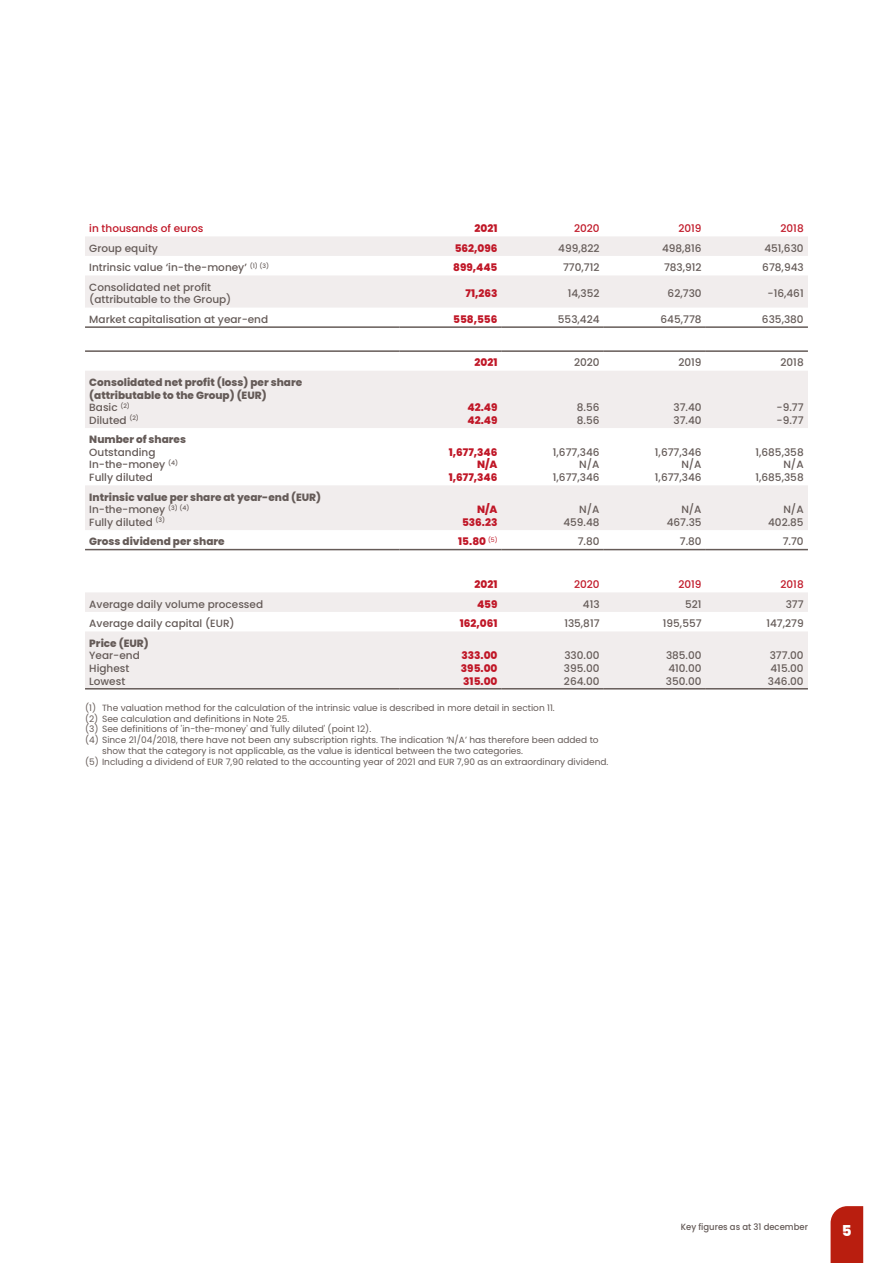
<style>
.page{position:relative;width:893px;height:1263px;background:#fff}
.page>*{position:absolute;margin:0;border:0;box-sizing:border-box;transform-origin:0 0}
.t1{font:800 15px "Poppins";color:#fff}
.t2{font:500 10.5px/12.6px "Poppins";color:#655b58}
.t3{font:800 10.5px/12.6px "Poppins";color:#655b58}
.t4{font:800 10.5px/12.6px "Poppins";color:#c01727;text-align:right}
.t5{font:500 10.5px "Poppins";color:#c01727}
.t6{font:9px "Poppins";color:#655b58}
.t7{font:500 9px "Poppins";color:#655b58;scale:.94 1}
.s1{font-weight:500}
</style>
<div class="page">
<div style="left:831px;top:1206px;width:32px;height:57px;background:#b91e0f"></div>
<svg style="left:85px;top:236px;width:723px;height:72px;fill:#f1eded"></svg>
<hr style="left:85px;top:326px;width:315px;height:2px;background:#655b58">
<hr style="left:400px;top:326px;width:102px;height:2px;background:#655b58">
<hr style="left:502px;top:326px;width:102px;height:2px;background:#655b58">
<hr style="left:604px;top:326px;width:102px;height:2px;background:#655b58">
<hr style="left:706px;top:326px;width:102px;height:2px;background:#655b58">
<svg style="left:85px;top:371px;width:723px;height:159px;fill:#f1eded"></svg>
<hr style="left:85px;top:350px;width:315px;height:2px;background:#655b58">
<hr style="left:400px;top:350px;width:102px;height:2px;background:#655b58">
<hr style="left:502px;top:350px;width:102px;height:2px;background:#655b58">
<hr style="left:604px;top:350px;width:102px;height:2px;background:#655b58">
<hr style="left:706px;top:350px;width:102px;height:2px;background:#655b58">
<hr style="left:85px;top:549px;width:315px;height:1px;background:#655b58">
<hr style="left:400px;top:549px;width:102px;height:1px;background:#655b58">
<hr style="left:502px;top:549px;width:102px;height:1px;background:#655b58">
<hr style="left:604px;top:549px;width:102px;height:1px;background:#655b58">
<hr style="left:706px;top:549px;width:102px;height:1px;background:#655b58">
<svg style="left:85px;top:592px;width:723px;height:96px;fill:#f1eded"></svg>
<hr style="left:85px;top:688px;width:315px;height:1px;background:#655b58">
<hr style="left:400px;top:688px;width:102px;height:1px;background:#655b58">
<hr style="left:502px;top:688px;width:102px;height:1px;background:#655b58">
<hr style="left:604px;top:688px;width:102px;height:1px;background:#655b58">
<hr style="left:706px;top:688px;width:102px;height:1px;background:#655b58">
<p class="t5" style="left:89px;top:222px;width:116px">in thousands of euros</p>
<p class="t4" style="left:475px;top:222px;width:24px">2021</p>
<p class="t5" style="left:574px;top:222px;width:27px">2020</p>
<p class="t5" style="left:678px;top:222px;width:25px">2019</p>
<p class="t5" style="left:780px;top:222px;width:25px">2018</p>
<p class="t2" style="left:89px;top:242px;width:70px">Group equity</p>
<p class="t4" style="left:455px;top:242px;width:44px">562,096</p>
<p class="t2" style="left:558px;top:242px;width:43px">499,822</p>
<p class="t2" style="left:662px;top:242px;width:41px">498,816</p>
<p class="t2" style="left:764px;top:242px;width:41px">451,630</p>
<p class="t2" style="left:89px;top:261px;width:181px">Intrinsic value ‘in-the-money’ <sup>(1)</sup> <sup>(3)</sup></p>
<p class="t4" style="left:453px;top:261px;width:46px">899,445</p>
<p class="t2" style="left:563px;top:261px;width:38px">770,712</p>
<p class="t2" style="left:664px;top:261px;width:39px">783,912</p>
<p class="t2" style="left:762px;top:261px;width:43px">678,943</p>
<p class="t2" style="left:89px;top:281px;width:144px">Consolidated net profit (attributable to the Group)</p>
<p class="t4" style="left:466px;top:287px;width:33px">71,263</p>
<p class="t2" style="left:568px;top:287px;width:33px">14,352</p>
<p class="t2" style="left:668px;top:287px;width:36px">62,730</p>
<p class="t2" style="left:767px;top:287px;width:38px">-16,461</p>
<p class="t2" style="left:89px;top:313px;width:180px">Market capitalisation at year-end</p>
<p class="t4" style="left:453px;top:313px;width:46px">558,556</p>
<p class="t2" style="left:558px;top:313px;width:43px">553,424</p>
<p class="t2" style="left:661px;top:313px;width:43px">645,778</p>
<p class="t2" style="left:762px;top:313px;width:43px">635,380</p>
<p class="t4" style="left:475px;top:356px;width:24px">2021</p>
<p class="t2" style="left:574px;top:356px;width:27px">2020</p>
<p class="t2" style="left:678px;top:356px;width:25px">2019</p>
<p class="t2" style="left:780px;top:356px;width:25px">2018</p>
<p class="t3" style="left:89px;top:376px;width:214px">Consolidated net profit (loss) per share (attributable to the Group) (EUR)<br><span class="s1">Basic</span> <sup>(2)<br></sup><span class="s1">Diluted</span> <sup>(2)</sup></p>
<p class="t4" style="left:467px;top:401px;width:32px;text-align:left">42.49<br>42.49</p>
<p class="t2" style="left:577px;top:401px;width:24px">8.56<br>8.56</p>
<p class="t2" style="left:673px;top:401px;width:30px">37.40<br>37.40</p>
<p class="t2" style="left:777px;top:401px;width:29px">-9.77 -9.77</p>
<p class="t3" style="left:89px;top:433px;width:98px">Number of shares</p>
<p class="t2" style="left:89px;top:446px;width:90px">Outstanding<br>In-the-money <sup>(4)<br></sup>Fully diluted</p>
<p class="t4" style="left:449px;top:446px;width:50px">1,677,346<br>N/A<br>1,677,346</p>
<p class="t2" style="left:553px;top:446px;width:48px;text-align:right">1,677,346<br>N/A<br>1,677,346</p>
<p class="t2" style="left:655px;top:446px;width:48px;text-align:right">1,677,346<br>N/A<br>1,677,346</p>
<p class="t2" style="left:755px;top:446px;width:50px;text-align:right">1,685,358<br>N/A<br>1,685,358</p>
<p class="t3" style="left:89px;top:491px;width:233px">Intrinsic value per share at year-end (EUR)<br><span class="s1">In-the-money</span> <sup>(3)</sup> <sup>(4)<br></sup><span class="s1">Fully diluted</span> <sup>(3)</sup></p>
<p class="t4" style="left:462px;top:503px;width:37px">N/A<br>536.23</p>
<p class="t2" style="left:563px;top:503px;width:38px;text-align:right">N/A<br>459.48</p>
<p class="t2" style="left:667px;top:503px;width:36px;text-align:right">N/A<br>467.35</p>
<p class="t2" style="left:768px;top:503px;width:37px;text-align:right">N/A<br>402.85</p>
<p class="t3" style="left:89px;top:535px;width:137px">Gross dividend per share</p>
<p class="t4" style="left:458px;top:535px;width:41px">15.80 <sup>(5)</sup></p>
<p class="t2" style="left:578px;top:535px;width:23px">7.80</p>
<p class="t2" style="left:680px;top:535px;width:23px">7.80</p>
<p class="t2" style="left:783px;top:535px;width:23px">7.70</p>
<p class="t4" style="left:475px;top:578px;width:24px">2021</p>
<p class="t5" style="left:574px;top:578px;width:27px">2020</p>
<p class="t5" style="left:678px;top:578px;width:25px">2019</p>
<p class="t5" style="left:780px;top:578px;width:25px">2018</p>
<p class="t2" style="left:89px;top:598px;width:175px">Average daily volume processed</p>
<p class="t4" style="left:477px;top:598px;width:22px">459</p>
<p class="t2" style="left:583px;top:598px;width:18px">413</p>
<p class="t2" style="left:685px;top:598px;width:18px">521</p>
<p class="t2" style="left:786px;top:598px;width:19px">377</p>
<p class="t2" style="left:89px;top:617px;width:147px">Average daily capital (EUR)</p>
<p class="t4" style="left:460px;top:617px;width:39px">162,061</p>
<p class="t2" style="left:564px;top:617px;width:37px">135,817</p>
<p class="t2" style="left:663px;top:617px;width:40px">195,557</p>
<p class="t2" style="left:766px;top:617px;width:39px">147,279</p>
<p class="t3" style="left:89px;top:637px;width:61px">Price (EUR)</p>
<p class="t2" style="left:89px;top:649px;width:52px">Year-end<br>Highest<br>Lowest</p>
<p class="t4" style="left:461px;top:649px;width:38px;text-align:justify">333.00<br>395.00<br>315.00</p>
<p class="t2" style="left:564px;top:649px;width:37px;text-align:justify">330.00<br>395.00<br>264.00</p>
<p class="t2" style="left:666px;top:649px;width:37px;text-align:justify">385.00<br>410.00<br>350.00</p>
<p class="t2" style="left:768px;top:649px;width:37px;text-align:justify">377.00<br>415.00<br>346.00</p>
<p class="t6" style="left:85px;top:702px;width:471px">(1) The valuation method for the calculation of the intrinsic value is described in more detail in section 11.</p>
<p class="t6" style="left:85px;top:713px;width:206px">(2) See calculation and definitions in Note 25.</p>
<p class="t6" style="left:85px;top:724px;width:288px">(3) See definitions of 'in-the-money' and 'fully diluted' (point 12).</p>
<p class="t6" style="left:85px;top:735px;width:515px">(4) Since 21/04/2018, there have not been any subscription rights. The indication ‘N/A’ has therefore been added to</p>
<p class="t6" style="left:102px;top:746px;width:423px">show that the category is not applicable, as the value is identical between the two categories.</p>
<p class="t6" style="left:85px;top:756px;width:525px">(5) Including a dividend of EUR 7,90 related to the accounting year of 2021 and EUR 7,90 as an extraordinary dividend.</p>
<p class="t7" style="left:681px;top:1221px;width:137px">Key figures as at 31 december</p>
<h1 class="t1" style="left:842px;top:1222px;width:11px">5</h1>
</div>
